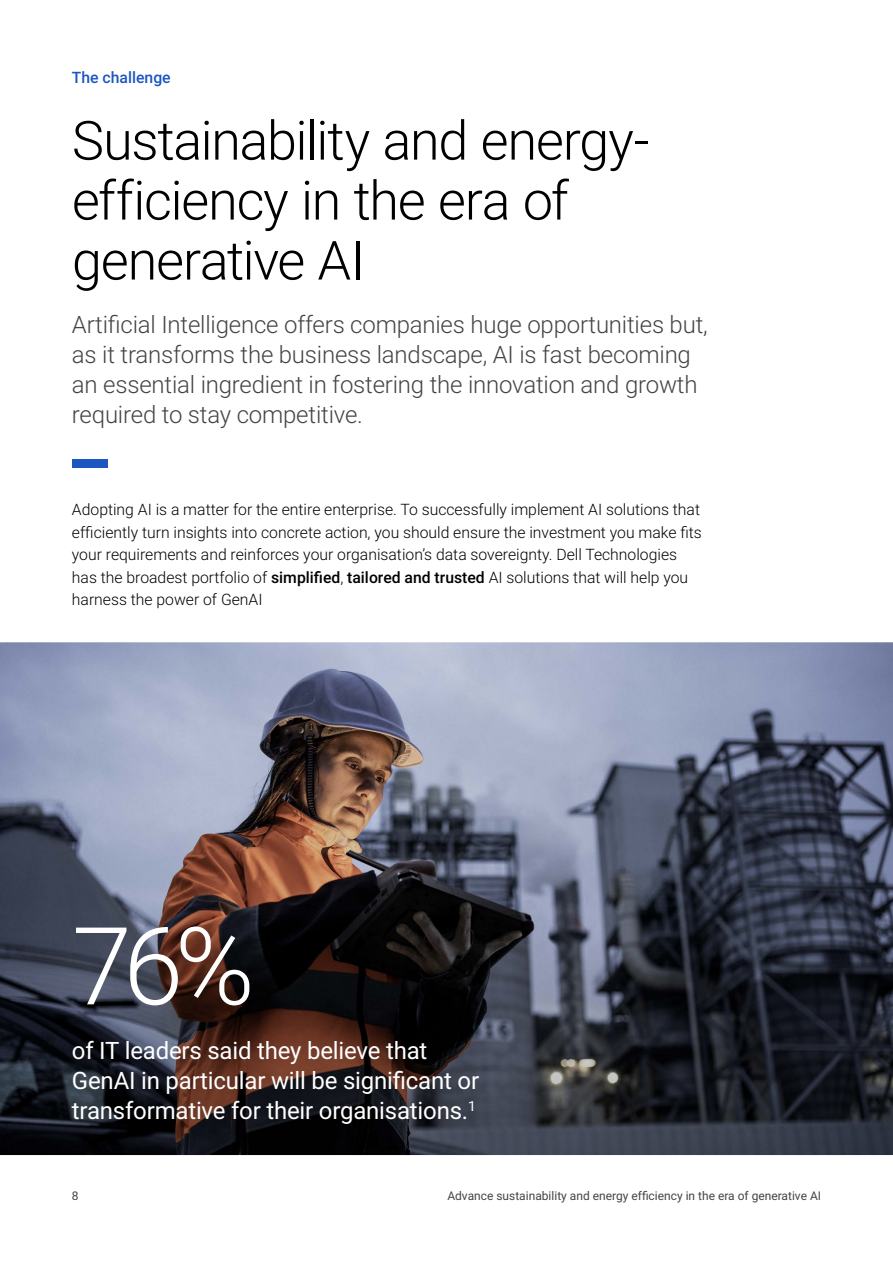
<style>
.page{position:relative;width:893px;height:1263px;background:#fff}
.page>*{position:absolute;margin:0;border:0;box-sizing:border-box;transform-origin:0 0}
.t1{font:300 108px "Roboto";color:#fff}
.t2{font:300 54px/60px "Roboto";letter-spacing:-.025em;color:#000}
.t3{font:300 24px/30px "Roboto";letter-spacing:-.01em;color:#444}
.t4{font:24px/30px "Roboto";letter-spacing:-.01em;color:#fff}
.t5{font:300 15.75px/22.5px "Roboto";color:#000}
.t6{font:500 15.75px "Roboto";color:#1d56c0}
.t7{font:12px "Roboto";color:#444}
.s1{font-weight:500}
</style>
<div class="page">
<img style="left:0;top:642px;width:893px;height:185px">
<svg style="left:0;top:827px;width:893px;height:328px;background:#35323a"></svg>
<div style="left:72px;top:459px;width:36px;height:9px;background:#1d56c0"></div>
<p class="t6" style="left:72px;top:67px;width:100px">The challenge</p>
<h2 class="t2" style="left:72px;top:108px;width:579px">Sustainability and energy&shy;efficiency in the era of generative AI</h2>
<h3 class="t3" style="left:72px;top:308px;width:637px">Artificial Intelligence offers companies huge opportunities but, as it transforms the business landscape, AI is fast becoming an essential ingredient in fostering the innovation and growth required to stay competitive.</h3>
<p class="t5" style="left:72px;top:498px;width:631px">Adopting AI is a matter for the entire enterprise. To successfully implement AI solutions that efficiently turn insights into concrete action, you should ensure the investment you make fits your requirements and reinforces your organisation’s data sovereignty. Dell Technologies has the broadest portfolio of <span class="s1">simplified</span>, <span class="s1">tailored and trusted</span> AI solutions that will help you harness the power of GenAI</p>
<h1 class="t1" style="left:72px;top:890px;width:184px">76%</h1>
<h3 class="t4" style="left:72px;top:1035px;width:409px">of IT leaders said they believe that<br>GenAI in particular will be significant or transformative for their organisations.<sup>1</sup></h3>
<p class="t7" style="left:72px;top:1187px;width:8px">8</p>
<p class="t7" style="left:447px;top:1187px;width:375px">Advance sustainability and energy efficiency in the era of generative AI</p>
</div>
